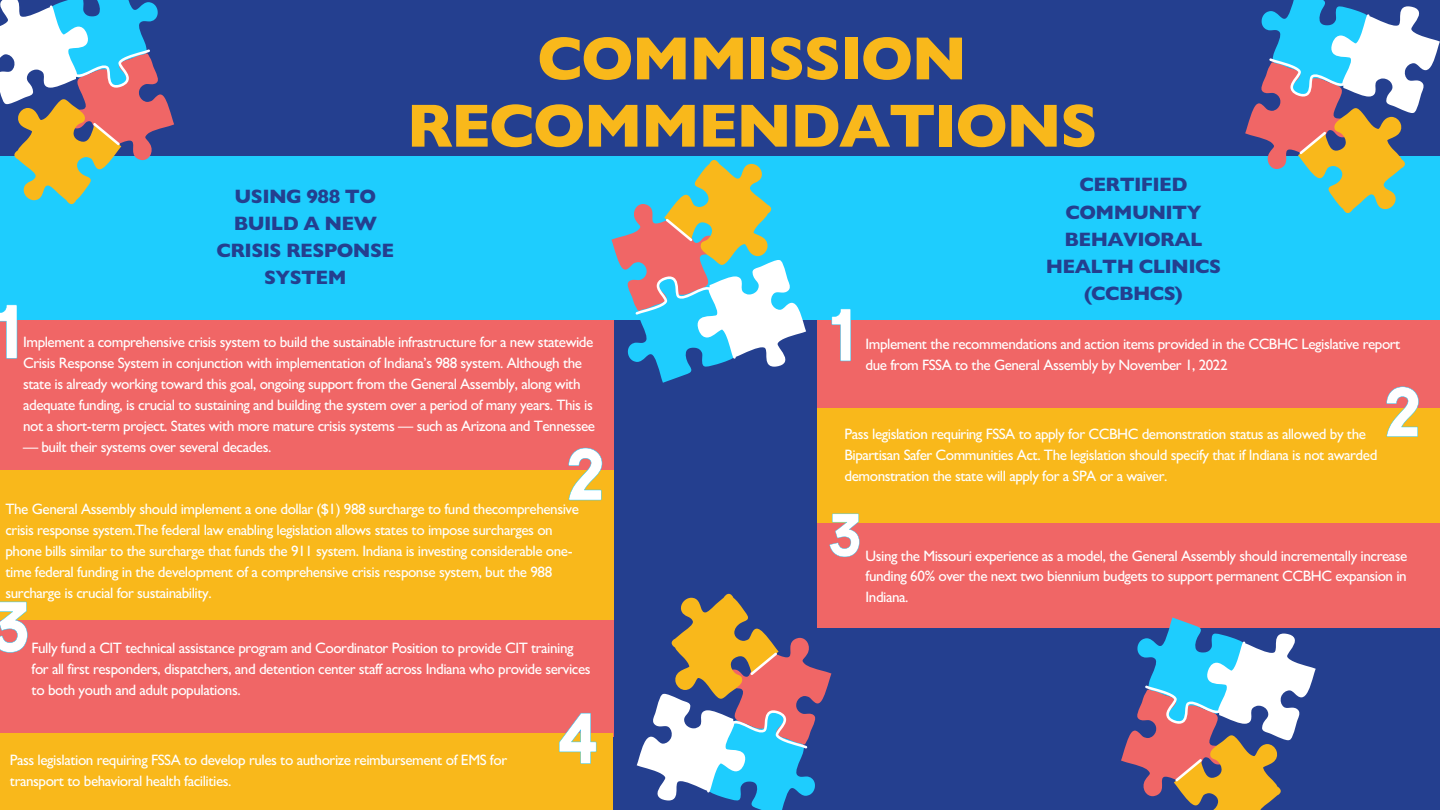
<style>
.page{position:relative;width:1440px;height:810px;background:#243f8f}
.page>*{position:absolute;margin:0;border:0;box-sizing:border-box;transform-origin:0 0}
.t1{font:800 61.7px/67.3px "Gill Sans";letter-spacing:-.03em;color:#f9b81b;text-align:center}
.t2{font:800 19.6px/27.2px "Gill Sans";letter-spacing:-.03em;color:#243f8f;text-align:center}
.t3{font:500 15.1px/21px "Gill Sans";letter-spacing:-.03em;color:#fff}
</style>
<div class="page">
<div style="left:0;top:319px;width:614px;height:151px;background:#f06666"></div>
<div style="left:0;top:470px;width:614px;height:154px;background:#f9b81b"></div>
<svg style="left:569px;top:448px;width:33px;height:52px"></svg>
<div style="left:0;top:620px;width:614px;height:117px;background:#f06666"></div>
<div style="left:0;top:733px;width:613px;height:77px;background:#f9b81b"></div>
<svg style="left:559px;top:713px;width:37px;height:51px"></svg>
<svg style="left:0;top:602px;width:28px;height:51px"></svg>
<div style="left:0;top:156px;width:1440px;height:163px;background:#1ecdfe"></div>
<svg style="left:0;top:0;width:174px;height:204px"></svg>
<svg style="left:0;top:305px;width:17px;height:54px"></svg>
<svg style="left:611px;top:160px;width:195px;height:223px"></svg>
<svg style="left:637px;top:594px;width:194px;height:216px"></svg>
<div style="left:818px;top:320px;width:622px;height:91px;background:#f06666"></div>
<svg style="left:832px;top:309px;width:19px;height:52px"></svg>
<div style="left:817px;top:408px;width:623px;height:115px;background:#f9b81b"></div>
<svg style="left:1386px;top:387px;width:33px;height:50px"></svg>
<div style="left:817px;top:523px;width:623px;height:105px;background:#f06666"></div>
<svg style="left:830px;top:514px;width:30px;height:43px"></svg>
<svg style="left:1121px;top:618px;width:195px;height:192px"></svg>
<svg style="left:1245px;top:0;width:195px;height:213px"></svg>
<p class="t2" style="left:217px;top:186px;width:179px;line-height:26.9px">USING 988 TO<br>BUILD A NEW<br>CRISIS RESPONSE<br>SYSTEM</p>
<h1 class="t1" style="left:407px;top:34px;width:693px">COMMISSION<br>RECOMMENDATIONS</h1>
<p class="t2" style="left:1046px;top:174px;width:177px">CERTIFIED<br>COMMUNITY<br>BEHAVIORAL<br>HEALTH CLINICS (CCBHCS)</p>
<p class="t3" style="left:23px;top:334px;width:573px">Implement a comprehensive crisis system to build the sustainable infrastructure for a new statewide Crisis Response System in conjunction with implementation of Indiana’s 988 system. Although the state is already working toward this goal, ongoing support from the General Assembly, along with adequate funding, is crucial to sustaining and building the system over a period of many years. This is not a short-term project. States with more mature crisis systems — such as Arizona and Tennessee</p>
<p class="t3" style="left:23px;top:439px;width:250px">— built their systems over several decades.</p>
<p class="t3" style="left:5px;top:501px;width:575px">The General Assembly should implement a one dollar ($1) 988 surcharge to fund thecomprehensive crisis response system.The federal law enabling legislation allows states to impose surcharges on phone bills similar to the surcharge that funds the 911 system. Indiana is investing considerable one&shy;time federal funding in the development of a comprehensive crisis response system, but the 988 surcharge is crucial for sustainability.</p>
<p class="t3" style="left:32px;top:640px;width:561px">Fully fund a CIT technical assistance program and Coordinator Position to provide CIT training for all first responders, dispatchers, and detention center staff across Indiana who provide services to both youth and adult populations.</p>
<p class="t3" style="left:10px;top:751px;width:499px">Pass legislation requiring FSSA to develop rules to authorize reimbursement of EMS for transport to behavioral health facilities.</p>
<p class="t3" style="left:866px;top:336px;width:536px">Implement the recommendations and action items provided in the CCBHC Legislative report due from FSSA to the General Assembly by November 1, 2022</p>
<p class="t3" style="left:845px;top:426px;width:534px">Pass legislation requiring FSSA to apply for CCBHC demonstration status as allowed by the<br>Bipartisan Safer Communities Act. The legislation should specify that if Indiana is not awarded demonstration the state will apply for a SPA or a waiver.</p>
<p class="t3" style="left:866px;top:548px;width:543px;line-height:20.5px;text-align:justify">Using the Missouri experience as a model, the General Assembly should incrementally increase funding 60% over the next two biennium budgets to support permanent CCBHC expansion in Indiana.</p>
</div>
